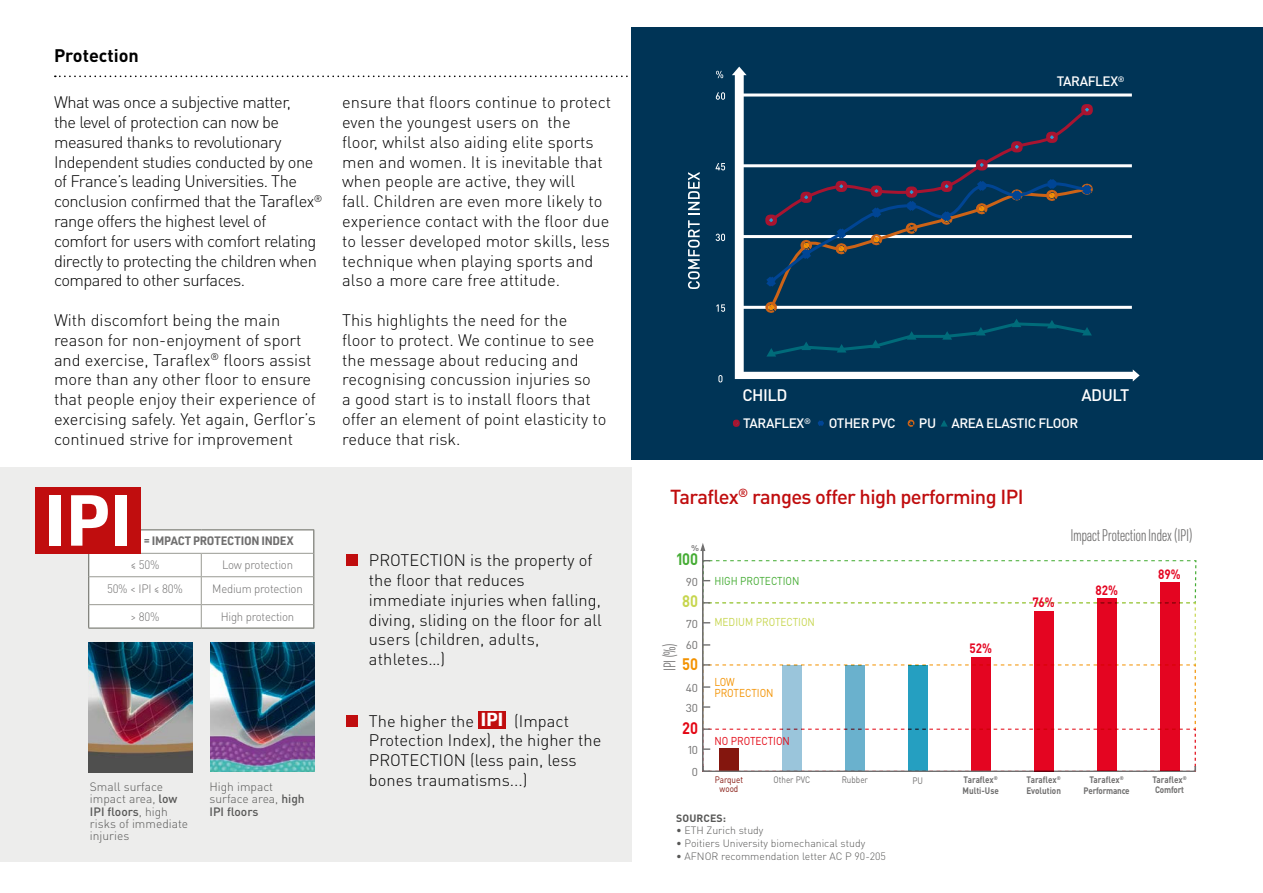
<style>
.page{position:relative;width:1263px;height:893px;background:#fff}
.page>*{position:absolute;margin:0;border:0;box-sizing:border-box;transform-origin:0 0}
.t1{font:700 70.65px "URWDIN";color:#fff;scale:1.05 1}
.t2{font:500 20.1px "DIN Pro";letter-spacing:-.03em;color:#c00d0e}
.t3{font:700 18px "DIN Pro";color:#000}
.t4{font:300 16.5px/19.8px "DIN Pro";color:#000}
.t5{font:300 16.5px/19.8px "DIN Pro";letter-spacing:-.03em;color:#000}
.t6{font:300 16.5px "URWDIN Cond";letter-spacing:-.03em;color:#706f6f;scale:.94 1}
.t7{font:500 16.5px "DIN Pro";letter-spacing:-.03em;color:#fff}
.t8{font:300 16.5px "URWDIN Cond";letter-spacing:-.03em;color:#706f6f;scale:.86 1}
.t9{font:700 16.5px "DIN Pro";color:#45ac34;scale:.89 1}
.t10{font:700 16.5px "DIN Pro";color:#e30613;scale:.89 1}
.t11{font:700 16.5px "DIN Pro";color:#c7d64f;scale:.89 1}
.t12{font:700 16.5px "DIN Pro";color:#f39200;scale:.89 1}
.t13{font:500 13.5px "DIN Pro";letter-spacing:-.03em;color:#fff}
.t14{font:700 13.35px "DIN Pro";color:#e40521;scale:.87 1}
.t15{font:300 12px/12.1px "DIN Pro";color:#575756}
.t16{font:300 12px "DIN Pro";letter-spacing:-.02em;color:#706f6f;scale:.95 1}
.t17{font:700 12px "URWDIN";letter-spacing:-.015em;color:#706f6f;scale:.95 1}
.t18{font:11.4px "DIN Pro";color:#c7d64f;scale:.89 1}
.t19{font:11.4px "DIN Pro";color:#45ac34;scale:.89 1}
.t20{font:11.4px/11.4px "DIN Pro";color:#f39200;scale:.89 1}
.t21{font:11.4px "DIN Pro";color:#706f6f;scale:1.05 1}
.t22{font:11.4px "DIN Pro";color:#e30613;scale:.89 1}
.t23{font:300 10.5px "DIN Pro";color:#575756}
.t24{font:700 10.5px "DIN Pro";letter-spacing:.01em;color:#575756}
.t25{font:700 9.3px/10.4px "DIN Pro";letter-spacing:-.01em;color:#706f6f;scale:.87 1}
.t26{font:9.3px "DIN Pro";color:#706f6f;scale:.87 1}
.t27{font:9.3px/8.2px "DIN Pro";color:#84160e;text-align:center;scale:.87 1}
.t28{font:500 8.25px "DIN Pro";color:#706f6f;scale:1.16 1}
.s1{font-weight:500}
.s2{font-family:"URWDIN";font-weight:700;font-size:18.45px;color:#fff}
</style>
<div class="page">
<div style="left:631px;top:28px;width:632px;height:432px;background:#003456"></div>
<svg style="left:700px;top:543px;width:5px;height:8px"></svg>
<hr style="left:702px;top:546px;width:1px;height:225px;background:#706f6f">
<svg style="left:702px;top:560px;width:495px;height:212px"></svg>
<div style="left:1034px;top:611px;width:19px;height:160px;background:#e40521"></div>
<div style="left:1097px;top:598px;width:19px;height:173px;background:#e40521"></div>
<div style="left:1160px;top:582px;width:19px;height:189px;background:#e40521"></div>
<svg style="left:688px;top:172px;width:12px;height:117px"></svg>
<svg style="left:734px;top:67px;width:406px;height:314px"></svg>
<svg style="left:718px;top:375px;width:4px;height:7px"></svg>
<svg style="left:716px;top:304px;width:9px;height:8px"></svg>
<svg style="left:716px;top:234px;width:9px;height:7px"></svg>
<svg style="left:716px;top:163px;width:9px;height:7px"></svg>
<svg style="left:716px;top:92px;width:9px;height:8px"></svg>
<svg style="left:55px;top:71px;width:757px;height:7px"></svg>
<div style="left:765px;top:302px;width:12px;height:11px;border:9px solid #cc6317"></div>
<svg style="left:756px;top:105px;width:346px;height:206px"></svg>
<div style="left:1081px;top:104px;width:12px;height:11px;border:9px solid #a81430"></div>
<svg style="left:764px;top:318px;width:330px;height:40px"></svg>
<svg style="left:940px;top:420px;width:8px;height:7px"></svg>
<div style="left:733px;top:420px;width:7px;height:7px;border:6px solid #a81430"></div>
<svg style="left:818px;top:420px;width:6px;height:6px"></svg>
<div style="left:907px;top:420px;width:7px;height:7px;border:6px solid #cc6317;border-radius:50%"></div>
<div style="left:0;top:468px;width:631px;height:394px;background:#ededec"></div>
<img style="left:210px;top:643px;width:104px;height:129px">
<div style="left:88px;top:529px;width:226px;height:100px;background:#fff"></div>
<hr style="left:88px;top:529px;width:113px;height:1px;background:#5d5f56">
<hr style="left:201px;top:529px;width:113px;height:1px;background:#5d5f56">
<svg style="left:88px;top:554px;width:1px;height:74px"></svg>
<svg style="left:313px;top:530px;width:1px;height:98px"></svg>
<hr style="left:88px;top:628px;width:113px;height:1px;background:#5d5f56">
<hr style="left:201px;top:628px;width:113px;height:1px;background:#5d5f56">
<hr style="left:89px;top:553px;width:112px;height:1px;background:#999a93">
<hr style="left:201px;top:553px;width:112px;height:1px;background:#999a93">
<hr style="left:89px;top:576px;width:112px;height:1px;background:#999a93">
<hr style="left:201px;top:576px;width:112px;height:1px;background:#999a93">
<hr style="left:89px;top:604px;width:112px;height:1px;background:#999a93">
<hr style="left:201px;top:604px;width:112px;height:1px;background:#999a93">
<svg style="left:201px;top:554px;width:1px;height:74px"></svg>
<div style="left:36px;top:488px;width:105px;height:66px;background:#c00d0e"></div>
<img style="left:88px;top:643px;width:104px;height:129px">
<div style="left:346px;top:554px;width:12px;height:12px;background:#c00d0e"></div>
<div style="left:346px;top:715px;width:12px;height:11px;background:#c00d0e"></div>
<div style="left:478px;top:711px;width:28px;height:18px;background:#c00d0e"></div>
<p class="t3" style="left:54px;top:44px;width:86px">Protection</p>
<p class="t5" style="left:54px;top:92px;width:270px">What was once a subjective matter,<br>the level of protection can now be measured thanks to revolutionary Independent studies conducted by one of France’s leading Universities. The conclusion confirmed that the Taraflex<sup>® </sup>range offers the highest level of comfort for users with comfort relating directly to protecting the children when compared to other surfaces.</p>
<p class="t4" style="left:54px;top:309px;width:263px">With discomfort being the main reason for non-enjoyment of sport and exercise, Taraflex<sup>®</sup> floors assist more than any other floor to ensure that people enjoy their experience of exercising safely. Yet again, Gerflor’s continued strive for improvement</p>
<h1 class="t1" style="left:43px;top:472px;width:86px">IPI</h1>
<p class="t17" style="left:144px;top:533px;width:159px">= IMPACT PROTECTION INDEX</p>
<p class="t16" style="left:130px;top:557px;width:32px">≤ 50%</p>
<p class="t16" style="left:222px;top:557px;width:76px">Low protection</p>
<p class="t16" style="left:107px;top:580px;width:81px">50% &lt; IPI ≤ 80%</p>
<p class="t16" style="left:212px;top:580px;width:97px">Medium protection</p>
<p class="t16" style="left:130px;top:608px;width:32px">&gt; 80%</p>
<p class="t16" style="left:221px;top:608px;width:79px">High protection</p>
<p class="t15" style="left:90px;top:780px;width:100px">Small surface impact area, <span class="s1">low<br>IPI floors</span>, high risks of immediate injuries</p>
<p class="t15" style="left:209px;top:780px;width:97px">High impact surface area, <span class="s1">high<br>IPI floors</span></p>
<p class="t4" style="left:342px;top:92px;width:270px">ensure that floors continue to protect even the youngest users on the<br>floor, whilst also aiding elite sports men and women. It is inevitable that when people are active, they will<br>fall. Children are even more likely to experience contact with the floor due to lesser developed motor skills, less technique when playing sports and also a more care free attitude.</p>
<p class="t4" style="left:342px;top:309px;width:266px">This highlights the need for the<br>floor to protect. We continue to see the message about reducing and recognising concussion injuries so<br>a good start is to install floors that offer an element of point elasticity to reduce that risk.</p>
<p class="t4" style="left:369px;top:550px;width:234px">PROTECTION is the property of the floor that reduces immediate injuries when falling, diving, sliding on the floor for all users (children, adults, athletes…)</p>
<p class="t4" style="left:369px;top:710px;width:234px">The higher the <span class="s2">IPI</span> (Impact<br>Protection Index), the higher the<br>PROTECTION (less pain, less bones traumatisms...)</p>
<p class="t13" style="left:1057px;top:72px;width:69px">TARAFLEX<sup>®</sup></p>
<p class="t7" style="left:742px;top:383px;width:47px">CHILD</p>
<p class="t7" style="left:1081px;top:383px;width:49px">ADULT</p>
<p class="t13" style="left:829px;top:414px;width:68px">OTHER PVC</p>
<p class="t13" style="left:919px;top:414px;width:161px">PU AREA ELASTIC FLOOR</p>
<p class="t13" style="left:743px;top:414px;width:69px">TARAFLEX<sup>®</sup></p>
<p class="t2" style="left:670px;top:483px;width:355px">Taraflex<sup>®</sup> ranges offer high performing IPI</p>
<p class="t28" style="left:691px;top:542px;width:8px">%</p>
<p class="t9" style="left:676px;top:548px;width:27px">100</p>
<p class="t21" style="left:686px;top:574px;width:13px">90</p>
<p class="t11" style="left:682px;top:590px;width:19px">80</p>
<p class="t21" style="left:686px;top:616px;width:13px">70</p>
<p class="t21" style="left:686px;top:638px;width:13px">60</p>
<p class="t8" style="left:659px;top:671px;width:34px;rotate:-90deg">IPI (%)</p>
<p class="t12" style="left:682px;top:653px;width:19px">50</p>
<p class="t21" style="left:686px;top:680px;width:13px">40</p>
<p class="t21" style="left:686px;top:700px;width:13px">30</p>
<p class="t10" style="left:682px;top:716px;width:19px">20</p>
<p class="t21" style="left:687px;top:742px;width:12px">10</p>
<p class="t19" style="left:714px;top:573px;width:97px">HIGH PROTECTION</p>
<p class="t18" style="left:714px;top:614px;width:115px">MEDIUM PROTECTION</p>
<p class="t20" style="left:714px;top:675px;width:68px">LOW<br>PROTECTION</p>
<p class="t22" style="left:714px;top:733px;width:87px">NO PROTECTION</p>
<p class="t14" style="left:969px;top:639px;width:27px">52%</p>
<p class="t14" style="left:1033px;top:593px;width:27px">76%</p>
<p class="t6" style="left:1070px;top:525px;width:132px">Impact Protection Index (IPI)</p>
<p class="t14" style="left:1095px;top:581px;width:27px">82%</p>
<p class="t14" style="left:1158px;top:565px;width:27px">89%</p>
<p class="t21" style="left:692px;top:764px;width:7px">0</p>
<p class="t27" style="left:715px;top:775px;width:34px">Parquet wood</p>
<p class="t26" style="left:773px;top:774px;width:44px">Other PVC</p>
<p class="t26" style="left:842px;top:774px;width:32px">Rubber</p>
<p class="t26" style="left:912px;top:774px;width:14px">PU</p>
<p class="t25" style="left:963px;top:774px;width:43px">Taraflex<sup>®<br></sup>Multi-Use</p>
<p class="t25" style="left:1026px;top:774px;width:41px">Taraflex<sup>®<br></sup>Evolution</p>
<p class="t25" style="left:1084px;top:774px;width:54px;text-align:center">Taraflex<sup>®<br></sup>Performance</p>
<p class="t25" style="left:1152px;top:774px;width:41px">Taraflex<sup>®<br></sup>Comfort</p>
<p class="t24" style="left:676px;top:811px;width:51px">SOURCES:</p>
<p class="t23" style="left:676px;top:823px;width:89px">• ETH Zurich study</p>
<p class="t23" style="left:676px;top:836px;width:191px">• Poitiers University biomechanical study</p>
<p class="t23" style="left:676px;top:849px;width:211px">• AFNOR recommendation letter AC P 90-205</p>
</div>
